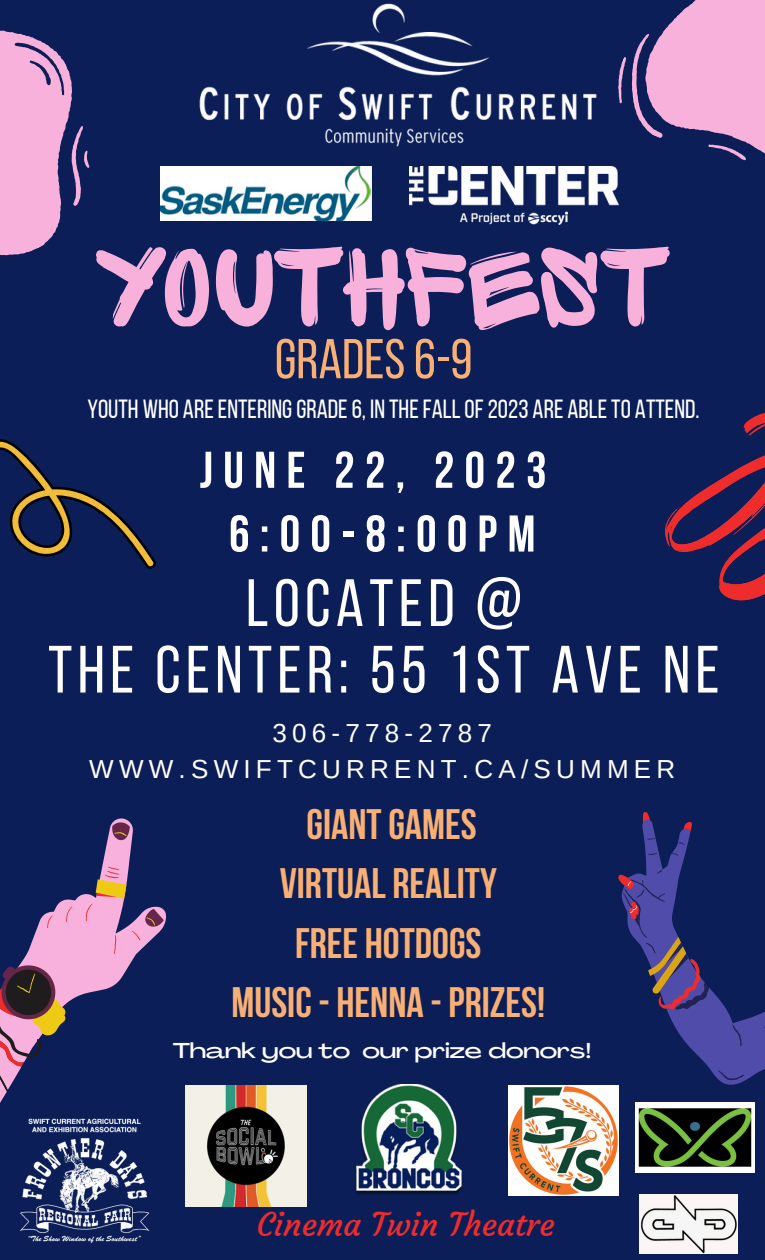
<style>
.page{position:relative;width:765px;height:1260px;background:#0c1e57}
.page>*{position:absolute;margin:0;border:0;box-sizing:border-box;transform-origin:0 0}
.t1{font:118.75px "Sprite Graffiti";color:#f7b1db}
.t2{font:66.75px "Bebas Neue";letter-spacing:.08em;color:#fff}
.t3{font:56px "Bebas Neue";color:#f9b074}
.t4{font:700 51.62px "Bebas Neue";letter-spacing:.2em;color:#fff}
.t5{font:700 42.5px "Bebas Neue";color:#f9b074}
.t6{font:32.5px "Courgette";color:#ee2c2c}
.t7{font:26.25px "Bebas Neue";color:#fff}
.t8{font:26px/35.6px "Arimo";letter-spacing:.2em;color:#fff;text-align:center}
.t9{font:500 21.25px "Agrandir Grand";color:#fff}
</style>
<div class="page">
<svg style="left:0;top:439px;width:156px;height:130px"></svg>
<svg style="left:19px;top:818px;width:147px;height:186px"></svg>
<svg style="left:47px;top:822px;width:117px;height:132px"></svg>
<svg style="left:0;top:965px;width:66px;height:138px"></svg>
<svg style="left:618px;top:812px;width:147px;height:273px"></svg>
<svg style="left:665px;top:413px;width:100px;height:188px"></svg>
<svg style="left:0;top:30px;width:90px;height:226px"></svg>
<svg style="left:653px;top:0;width:112px;height:161px"></svg>
<img style="left:160px;top:3px;width:493px;height:218px">
<img style="left:409px;top:167px;width:209px;height:58px">
<img style="left:20px;top:1118px;width:130px;height:125px">
<img style="left:355px;top:1085px;width:107px;height:110px">
<img style="left:639px;top:1194px;width:99px;height:60px">
<img style="left:186px;top:1086px;width:121px;height:121px">
<img style="left:635px;top:1103px;width:119px;height:70px">
<img style="left:509px;top:1086px;width:109px;height:109px">
<p class="t1" style="left:96px;top:232px;width:574px">yOUTHFest</p>
<p class="t3" style="left:275px;top:336px;width:199px">GRADES6-9</p>
<p class="t7" style="left:87px;top:398px;width:614px">YOUTH WHO ARE ENTERINGGRADE 6, IN THE FALL OF 2023 ARE ABLE TO ATTEND.</p>
<p class="t4" style="left:200px;top:449px;width:348px">JUNE 22, 2023</p>
<p class="t4" style="left:229px;top:513px;width:308px">6:00-8:00PM</p>
<p class="t2" style="left:246px;top:576px;width:277px">LOCATED @</p>
<p class="t2" style="left:48px;top:642px;width:673px">THE CENTER: 55 1ST AVE NE</p>
<p class="t8" style="left:89px;top:715px;width:588px">306-778-2787<br>WWW.SWIFTCURRENT.CA/SUMMER</p>
<p class="t5" style="left:307px;top:808px;width:172px">GIANTGAMES</p>
<p class="t5" style="left:280px;top:867px;width:219px">VIRTUAL REALITY</p>
<p class="t5" style="left:295px;top:926px;width:188px">FREE HOTDOGS</p>
<p class="t5" style="left:232px;top:985px;width:315px">MUSIC- HENNA -PRIZES!</p>
<p class="t9" style="left:173px;top:1042px;width:420px">Thank you to our prize donors!</p>
<p class="t6" style="left:257px;top:1204px;width:299px">Cinema Twin Theatre</p>
</div>
